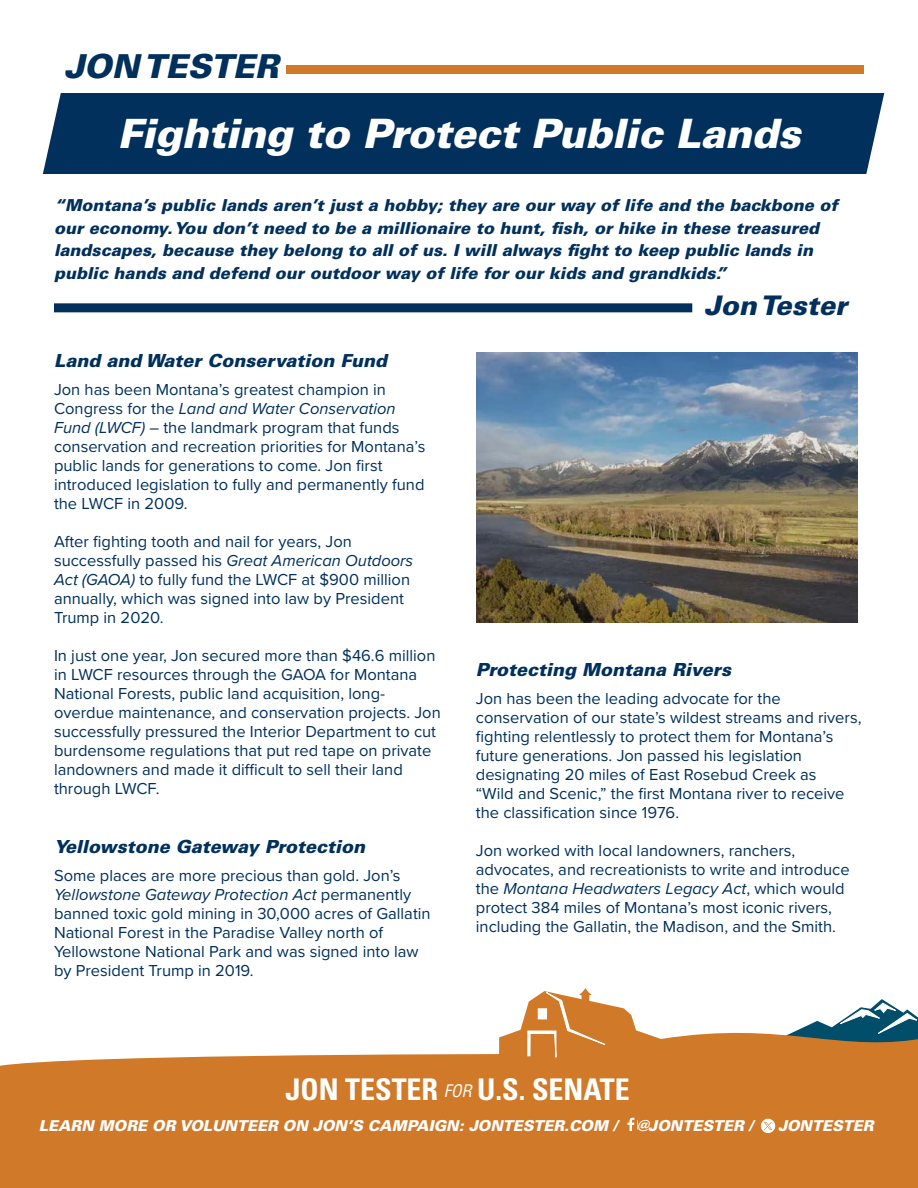
<style>
.page{position:relative;width:918px;height:1188px;background:#fff}
.page>*{position:absolute;margin:0;border:0;box-sizing:border-box;transform-origin:0 0}
.t1{font:italic 900 40.5px "Univers LT Std";letter-spacing:-.01em;color:#fff}
.t2{font:italic 900 33px "Univers LT Std";color:#00305b}
.t3{font:700 condensed 29.85px "Univers LT Std";color:#fff}
.t4{font:italic 900 27px "Univers LT Std";color:#00305b}
.t5{font:italic 900 18px "Univers LT Std";color:#00305b}
.t6{font:16.5px/18.9px "Proxima Nova";color:#00305b}
.t7{font:italic 900 16.5px/22.5px "Univers LT Std";color:#00305b}
.t8{font:italic 900 15px "Univers LT Std";color:#fff}
.s1{font-style:italic}
.s2{font-family:"Helvetica LT Std";font-weight:400;font-style:italic;font-size:16.95px}
</style>
<div class="page">
<div style="left:0;top:93px;width:918px;height:80px;background:#00305b"></div>
<svg style="left:0;top:93px;width:61px;height:81px;background:#d8dfe6"></svg>
<svg style="left:864px;top:93px;width:54px;height:81px"></svg>
<div style="left:0;top:1054px;width:918px;height:134px;background:#cf7929"></div>
<svg style="left:499px;top:988px;width:419px;height:103px"></svg>
<svg style="left:627px;top:1118px;width:7px;height:13px"></svg>
<div style="left:761px;top:1119px;width:14px;height:14px;background:#fff;border-radius:50%"></div>
<div style="left:761px;top:1119px;width:14px;height:14px;border:1px solid #fff;border-radius:50%"></div>
<svg style="left:764px;top:1122px;width:8px;height:8px"></svg>
<div style="left:286px;top:65px;width:578px;height:8px;background:#cf7929"></div>
<img style="left:476px;top:352px;width:382px;height:270px">
<div style="left:54px;top:303px;width:638px;height:9px;background:#00305b"></div>
<h2 class="t2" style="left:64px;top:45px;width:216px">JON TESTER</h2>
<h1 class="t1" style="left:117px;top:108px;width:685px">Fighting to Protect Public Lands</h1>
<p class="t7" style="left:54px;top:194px;width:785px">“Montana’s public lands aren’t just a hobby; they are our way of life and the backbone of our economy. You don’t need to be a millionaire to hunt, fish, or hike in these treasured landscapes, because they belong to all of us. I will always fight to keep public lands in public hands and defend our outdoor way of life for our kids and grandkids.”</p>
<p class="t5" style="left:54px;top:350px;width:335px">Land and Water Conservation Fund</p>
<p class="t6" style="left:54px;top:380px;width:373px">Jon has been Montana’s greatest champion in Congress for the <span class="s1">Land and Water Conservation Fund (LWCF)</span> – the landmark program that funds conservation and recreation priorities for Montana’s public lands for generations to come. Jon first introduced legislation to fully and permanently fund the LWCF in 2009.</p>
<p class="t6" style="left:54px;top:531px;width:361px">After fighting tooth and nail for years, Jon successfully passed his <span class="s1">Great American Outdoors Act (GAOA)</span> to fully fund the LWCF at $900 million annually, which was signed into law by President Trump in 2020.</p>
<p class="t6" style="left:54px;top:645px;width:388px">In just one year, Jon secured more than $46.6 million in LWCF resources through the GAOA for Montana National Forests, public land acquisition, long&shy;overdue maintenance, and conservation projects. Jon successfully pressured the Interior Department to cut burdensome regulations that put red tape on private landowners and made it difficult to sell their land through LWCF.</p>
<p class="t5" style="left:54px;top:836px;width:313px">Yellowstone Gateway Protection</p>
<p class="t6" style="left:54px;top:866px;width:378px">Some places are more precious than gold. Jon’s <span class="s1">Yellowstone Gateway Protection Act</span> permanently banned toxic gold mining in 30,000 acres of Gallatin National Forest in the Paradise Valley north of Yellowstone National Park and was signed into law by President Trump in 2019.</p>
<h3 class="t4" style="left:704px;top:289px;width:144px">Jon Tester</h3>
<p class="t5" style="left:476px;top:658px;width:257px">Protecting Montana Rivers</p>
<p class="t6" style="left:476px;top:688px;width:387px">Jon has been the leading advocate for the conservation of our state’s wildest streams and rivers, fighting relentlessly to protect them for Montana’s future generations. Jon passed his legislation designating 20 miles of East Rosebud Creek as<br>“Wild and Scenic,” the first Montana river to receive the classification since 1976.</p>
<p class="t6" style="left:476px;top:840px;width:375px">Jon worked with local landowners, ranchers, advocates, and recreationists to write and introduce the <span class="s1">Montana Headwaters Legacy Act</span>, which would protect 384 miles of Montana’s most iconic rivers, including the Gallatin, the Madison, and the Smith.</p>
<h3 class="t3" style="left:286px;top:1071px;width:346px">JON TESTER <span class="s2">FOR</span> U.S. SENATE</h3>
<p class="t8" style="left:39px;top:1117px;width:580px">LEARN MORE OR VOLUNTEER ON JON’S CAMPAIGN: JONTESTER.COM /</p>
<p class="t8" style="left:637px;top:1117px;width:117px">@JONTESTER /</p>
<p class="t8" style="left:778px;top:1117px;width:97px">JONTESTER</p>
</div>
